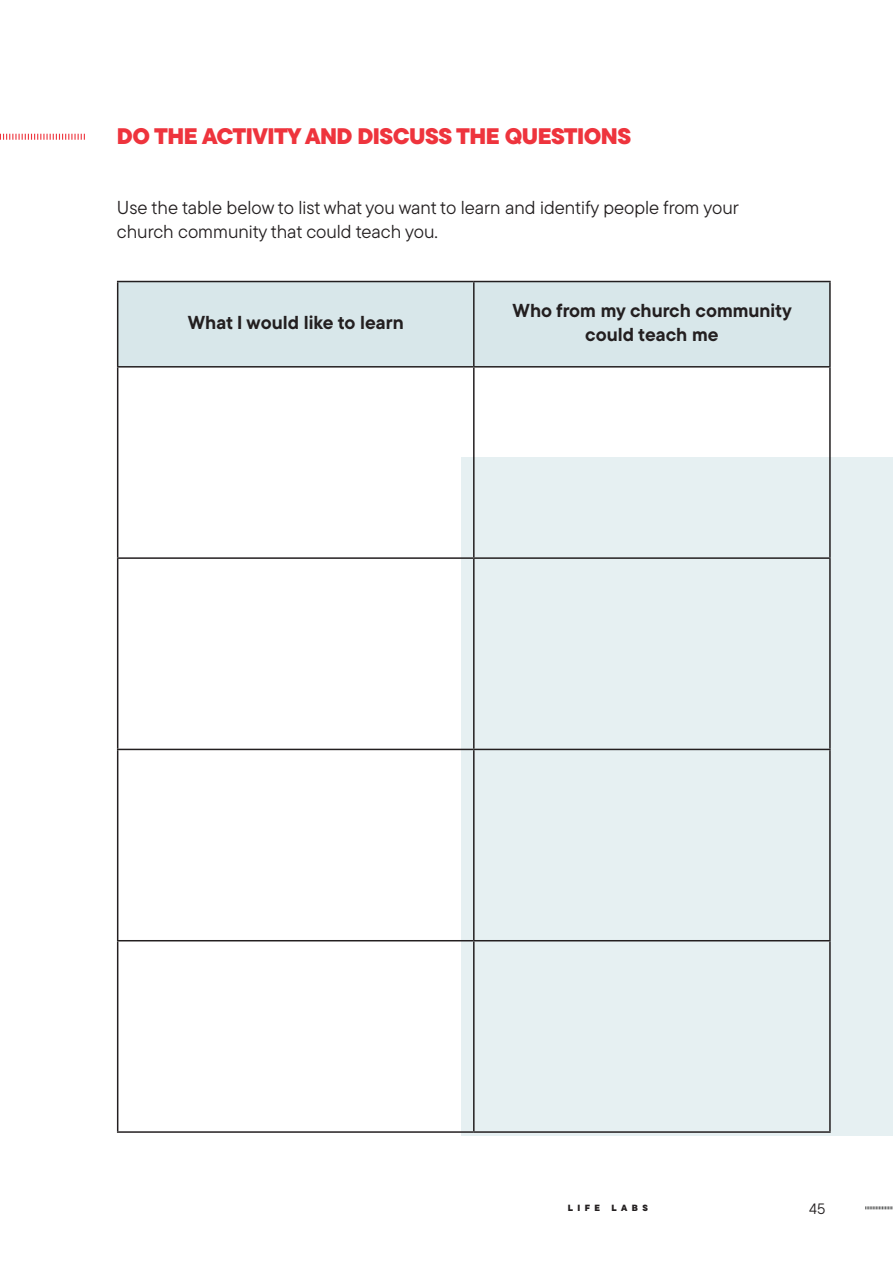
<style>
.page{position:relative;width:893px;height:1263px;background:#fff}
.page>*{position:absolute;margin:0;border:0;box-sizing:border-box;transform-origin:0 0}
.RED_HEADINGS{font:900 22.5px "TT Commons Pro";letter-spacing:-.025em;color:#ee343d}
.Sub_Body_Text{font:18.75px/24px "TT Commons Pro";color:#231f20}
.Sub_Body_Text-2{font:700 18.75px/24px "TT Commons Pro";color:#231f20;text-align:center}
.t1{font:15px "TT Commons Pro";color:#231f20}
.t2{font:900 9px "TT Commons Pro";letter-spacing:.5em;color:#231f20}
</style>
<div class="page">
<svg style="left:865px;top:1206px;width:28px;height:3px"></svg>
<div style="left:461px;top:457px;width:432px;height:678px;background:#e6f0f2"></div>
<svg style="left:0;top:134px;width:85px;height:6px"></svg>
<div style="left:118px;top:282px;width:711px;height:84px;background:#d8e7ea"></div>
<hr style="left:117px;top:281px;width:357px;height:1px;background:#231f20">
<hr style="left:117px;top:282px;width:1px;height:84px;background:#231f20">
<hr style="left:474px;top:281px;width:357px;height:1px;background:#231f20">
<hr style="left:473px;top:282px;width:2px;height:84px;background:#231f20">
<hr style="left:829px;top:282px;width:2px;height:84px;background:#231f20">
<hr style="left:117px;top:366px;width:357px;height:2px;background:#231f20">
<hr style="left:117px;top:368px;width:1px;height:189px;background:#231f20">
<hr style="left:474px;top:366px;width:357px;height:2px;background:#231f20">
<hr style="left:473px;top:368px;width:2px;height:189px;background:#231f20">
<hr style="left:829px;top:368px;width:2px;height:189px;background:#231f20">
<hr style="left:117px;top:557px;width:357px;height:2px;background:#231f20">
<hr style="left:117px;top:559px;width:1px;height:190px;background:#231f20">
<hr style="left:474px;top:557px;width:357px;height:2px;background:#231f20">
<hr style="left:473px;top:559px;width:2px;height:190px;background:#231f20">
<hr style="left:829px;top:559px;width:2px;height:190px;background:#231f20">
<hr style="left:117px;top:749px;width:357px;height:1px;background:#231f20">
<hr style="left:117px;top:750px;width:1px;height:190px;background:#231f20">
<hr style="left:474px;top:749px;width:357px;height:1px;background:#231f20">
<hr style="left:473px;top:750px;width:2px;height:190px;background:#231f20">
<hr style="left:829px;top:750px;width:2px;height:190px;background:#231f20">
<hr style="left:117px;top:940px;width:357px;height:1px;background:#231f20">
<hr style="left:117px;top:941px;width:1px;height:190px;background:#231f20">
<hr style="left:474px;top:940px;width:357px;height:1px;background:#231f20">
<hr style="left:473px;top:941px;width:2px;height:190px;background:#231f20">
<hr style="left:829px;top:941px;width:2px;height:190px;background:#231f20">
<hr style="left:117px;top:1131px;width:357px;height:2px;background:#231f20">
<hr style="left:474px;top:1131px;width:357px;height:2px;background:#231f20">
<p class="RED_HEADINGS" style="left:117px;top:119px;width:516px">DO THE ACTIVITY AND DISCUSS THE QUESTIONS</p>
<p class="Sub_Body_Text" style="left:117px;top:195px;width:623px">Use the table below to list what you want to learn and identify people from your church community that could teach you.</p>
<p class="Sub_Body_Text-2" style="left:188px;top:310px;width:217px">What I would like to learn</p>
<p class="Sub_Body_Text-2" style="left:513px;top:298px;width:281px">Who from my church community could teach me</p>
<p class="t2" style="left:568px;top:1200px;width:34px">LIFE</p>
<p class="t2" style="left:611px;top:1200px;width:38px">LABS</p>
<p class="t1" style="left:809px;top:1198px;width:18px">45</p>
</div>
